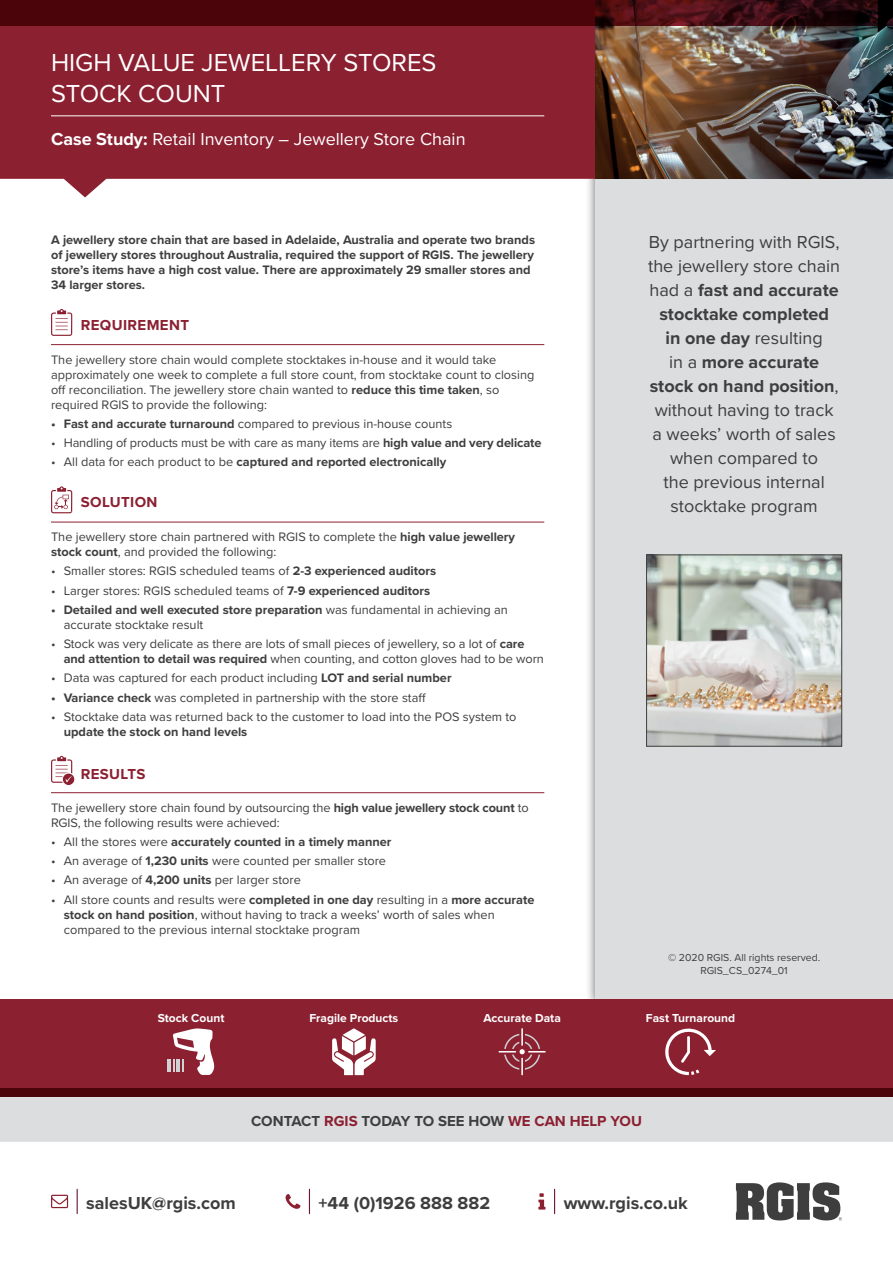
<style>
.page{position:relative;width:893px;height:1263px;background:#fff}
.page>*{position:absolute;margin:0;border:0;box-sizing:border-box;transform-origin:0 0}
.t1{font:25.5px/30.6px "Proxima Nova";color:#fff}
.t2{font:18px/24px "Proxima Nova";color:#3e3e3f;text-align:center}
.t3{font:700 18px "Proxima Nova";color:#3e3e3f}
.t4{font:18px "Proxima Nova";color:#fff}
.t5{font:700 15px "Proxima Nova";color:#3e3e3f}
.t6{font:700 15px "Proxima Nova";letter-spacing:.025em;color:#8b2031}
.t7{font:12.75px/15px "Proxima Nova";color:#3e3e3f}
.t8{font:700 12.75px/15px "Proxima Nova";color:#3e3e3f}
.t9{font:700 12px "Proxima Nova";color:#fff}
.t10{font:10.5px/12.6px "Proxima Nova";color:#3e3e3f;text-align:center}
.s1{font-weight:700}
.s2{font-weight:400}
.s3{color:#8b2031}
</style>
<div class="page">
<svg style="left:554px;top:1189px;width:1px;height:24px"></svg>
<svg style="left:538px;top:1193px;width:7px;height:16px"></svg>
<svg style="left:77px;top:1189px;width:1px;height:24px"></svg>
<svg style="left:51px;top:1195px;width:17px;height:13px"></svg>
<svg style="left:309px;top:1189px;width:1px;height:24px"></svg>
<svg style="left:286px;top:1194px;width:14px;height:15px"></svg>
<svg style="left:736px;top:1182px;width:106px;height:38px"></svg>
<div style="left:585px;top:0;width:308px;height:1010px;background:#3e3e3f;opacity:.75"></div>
<div style="left:595px;top:0;width:298px;height:1001px;background:#dcdddf"></div>
<div style="left:0;top:1097px;width:893px;height:45px;background:#dcdddf"></div>
<svg style="left:0;top:26px;width:595px;height:171px;background:#973746"></svg>
<hr style="left:51px;top:116px;width:493px;height:1px;background:#fff">
<div style="left:0;top:999px;width:893px;height:98px;background:#8b2031"></div>
<hr style="left:51px;top:344px;width:493px;height:1px;background:#8b2031">
<hr style="left:51px;top:522px;width:493px;height:1px;background:#8b2031">
<hr style="left:51px;top:792px;width:493px;height:1px;background:#8b2031">
<svg style="left:51px;top:309px;width:22px;height:27px"></svg>
<svg style="left:51px;top:486px;width:22px;height:27px"></svg>
<svg style="left:51px;top:756px;width:24px;height:30px"></svg>
<img style="left:648px;top:557px;width:192px;height:187px">
<div style="left:646px;top:555px;width:196px;height:191px;border:1px solid #3e3e3f"></div>
<div style="left:0;top:1089px;width:893px;height:8px;background:#4b0409"></div>
<svg style="left:332px;top:1028px;width:44px;height:47px"></svg>
<hr style="left:167px;top:1059px;width:4px;height:12px;background:#d1d2d4">
<svg style="left:173px;top:1028px;width:42px;height:47px"></svg>
<img style="left:595px;top:26px;width:298px;height:153px">
<svg style="left:0;top:0;width:893px;height:26px;background:#45060b"></svg>
<svg style="left:665px;top:1028px;width:51px;height:47px"></svg>
<svg style="left:499px;top:1028px;width:46px;height:47px"></svg>
<h1 class="t1" style="left:51px;top:46px;width:387px">HIGH VALUE JEWELLERY STORES<br>STOCK COUNT</h1>
<h2 class="t4" style="left:51px;top:125px;width:416px"><span class="s1">Case Study:</span> Retail Inventory – Jewellery Store Chain</h2>
<p class="t8" style="left:51px;top:232px;width:486px">A jewellery store chain that are based in Adelaide, Australia and operate two brands of jewellery stores throughout Australia, required the support of RGIS. The jewellery store’s items have a high cost value. There are approximately 29 smaller stores and 34 larger stores.</p>
<p class="t6" style="left:81px;top:314px;width:110px">REQUIREMENT</p>
<p class="t7" style="left:51px;top:351px;width:485px">The jewellery store chain would complete stocktakes in-house and it would take approximately one week to complete a full store count, from stocktake count to closing off reconciliation. The jewellery store chain wanted to <span class="s1">reduce this time taken</span>, so required RGIS to provide the following:</p>
<p class="t7" style="left:51px;top:416px;width:403px"><span class="s1">• Fast and accurate turnaround</span> compared to previous in-house counts</p>
<p class="t7" style="left:51px;top:435px;width:492px">• Handling of products must be with care as many items are <span class="s1">high value and very delicate</span></p>
<p class="t8" style="left:51px;top:454px;width:397px"><span class="s2">• All data for each product to be</span> captured and reported electronically</p>
<p class="t6" style="left:81px;top:491px;width:78px">SOLUTION</p>
<p class="t7" style="left:51px;top:529px;width:466px">The jewellery store chain partnered with RGIS to complete the <span class="s1">high value jewellery stock count</span>, and provided the following:</p>
<p class="t7" style="left:51px;top:563px;width:387px">• Smaller stores: RGIS scheduled teams of <span class="s1">2-3 experienced auditors</span></p>
<p class="t7" style="left:51px;top:582px;width:381px">• Larger stores: RGIS scheduled teams of <span class="s1">7-9 experienced auditors</span></p>
<p class="t7" style="left:64px;top:601px;width:445px;text-indent:-13px"><span class="s1">• Detailed and well executed store preparation</span> was fundamental in achieving an accurate stocktake result</p>
<p class="t7" style="left:64px;top:636px;width:482px;text-indent:-13px">• Stock was very delicate as there are lots of small pieces of jewellery, so a lot of <span class="s1">care and attention to detail was required</span> when counting, and cotton gloves had to be worn</p>
<p class="t7" style="left:51px;top:670px;width:402px">• Data was captured for each product including <span class="s1">LOT and serial number</span></p>
<p class="t7" style="left:51px;top:689px;width:376px"><span class="s1">• Variance check</span> was completed in partnership with the store staff</p>
<p class="t7" style="left:51px;top:708px;width:467px">• Stocktake data was returned back to the customer to load into the POS system to</p>
<p class="t8" style="left:64px;top:724px;width:185px">update the stock on hand levels</p>
<p class="t6" style="left:81px;top:762px;width:66px">RESULTS</p>
<p class="t7" style="left:51px;top:799px;width:479px">The jewellery store chain found by outsourcing the <span class="s1">high value jewellery stock count</span> to<br>RGIS, the following results were achieved:</p>
<p class="t8" style="left:51px;top:834px;width:342px"><span class="s2">• All the stores were</span> accurately counted in a timely manner</p>
<p class="t7" style="left:51px;top:853px;width:337px">• An average of <span class="s1">1,230 units</span> were counted per smaller store</p>
<p class="t7" style="left:51px;top:872px;width:251px">• An average of <span class="s1">4,200 units</span> per larger store</p>
<p class="t7" style="left:64px;top:891px;width:472px;text-indent:-13px">• All store counts and results were <span class="s1">completed in one day</span> resulting in a <span class="s1">more accurate stock on hand position</span>, without having to track a weeks’ worth of sales when compared to the previous internal stocktake program</p>
<p class="t2" style="left:648px;top:229px;width:194px">By partnering with RGIS, the jewellery store chain had a <span class="s1">fast and accurate stocktake completed<br>in one day</span> resulting<br>in a <span class="s1">more accurate stock on hand position</span>, without having to track a weeks’ worth of sales when compared to<br>the previous internal stocktake program</p>
<p class="t10" style="left:668px;top:951px;width:154px">© 2020 RGIS. All rights reserved.<br>RGIS_CS_0274_01</p>
<p class="t9" style="left:158px;top:1009px;width:68px">Stock Count</p>
<p class="t9" style="left:309px;top:1009px;width:90px">Fragile Products</p>
<p class="t9" style="left:483px;top:1009px;width:79px">Accurate Data</p>
<p class="t9" style="left:646px;top:1009px;width:91px">Fast Turnaround</p>
<p class="t5" style="left:251px;top:1110px;width:392px">CONTACT <span class="s3">RGIS</span> TODAY TO SEE HOW <span class="s3">WE CAN HELP YOU</span></p>
<h2 class="t3" style="left:86px;top:1189px;width:151px">salesUK@rgis.com</h2>
<h2 class="t3" style="left:319px;top:1189px;width:173px">+44 (0)1926 888 882</h2>
<h2 class="t3" style="left:564px;top:1189px;width:126px">www.rgis.co.uk</h2>
</div>
